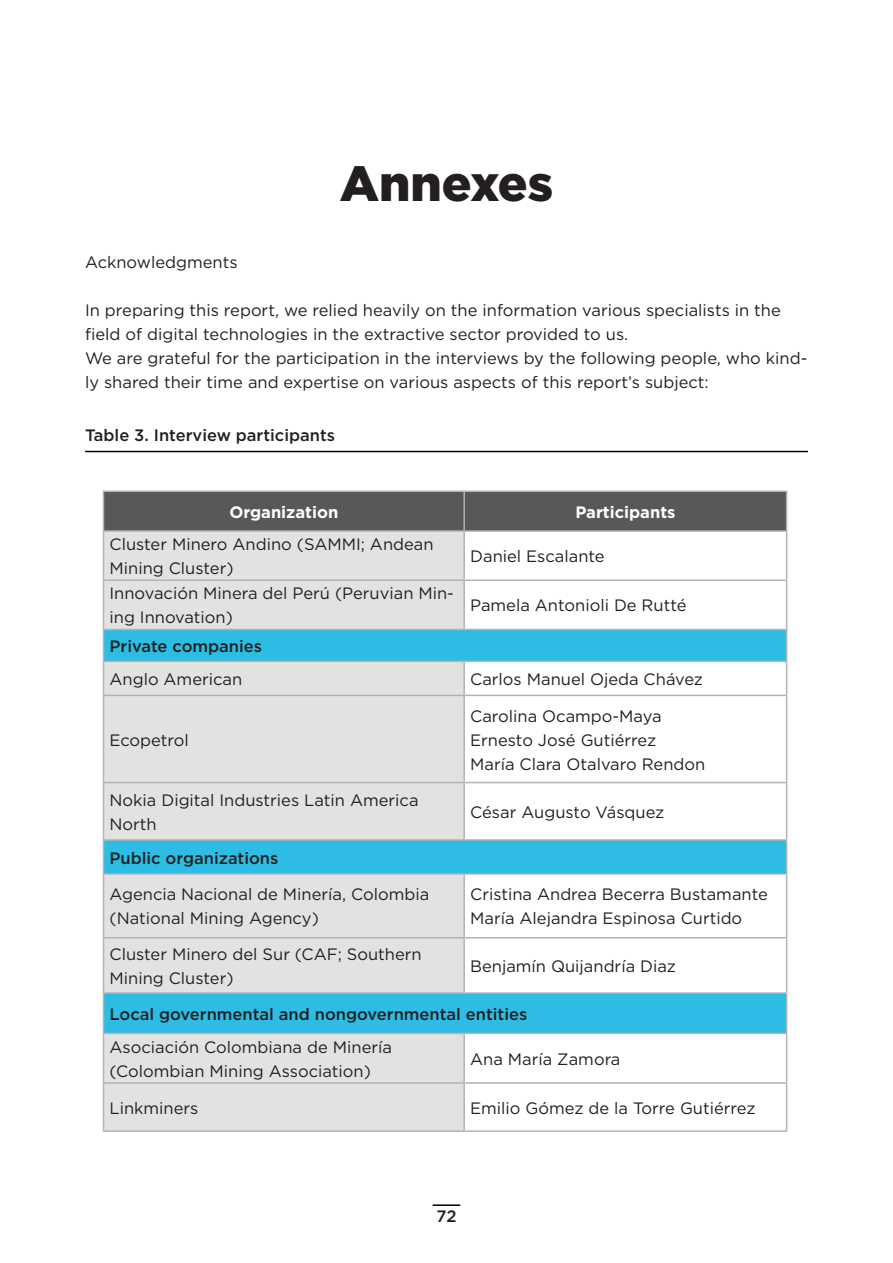
<style>
.page{position:relative;width:893px;height:1263px;background:#fff}
.page>*{position:absolute;margin:0;border:0;box-sizing:border-box;transform-origin:0 0}
.t1{font:900 49.5px "Gotham";color:#231f20}
.Body{font:16.5px/24px "Gotham";color:#231f20}
.Body-2{font:500 16.5px "Gotham";color:#231f20}
.graphic_titles{font:500 16.5px "Gotham";color:#231f20}
.Body-3{font:700 16.5px "Gotham";color:#fff}
</style>
<div class="page">
<hr style="left:433px;top:1204px;width:27px;height:2px;background:#000">
<hr style="left:85px;top:451px;width:723px;height:1px;background:#000">
<div style="left:104px;top:492px;width:682px;height:38px;background:#57585a"></div>
<div style="left:104px;top:532px;width:359px;height:598px;background:#e2e2e1"></div>
<svg style="left:104px;top:630px;width:682px;height:402px"></svg>
<hr style="left:103px;top:532px;width:1px;height:47px;background:#b3b3b3">
<hr style="left:463px;top:532px;width:2px;height:47px;background:#b3b3b3">
<hr style="left:786px;top:532px;width:1px;height:47px;background:#b3b3b3">
<hr style="left:103px;top:579px;width:361px;height:2px;background:#b3b3b3">
<hr style="left:103px;top:581px;width:1px;height:48px;background:#b3b3b3">
<hr style="left:464px;top:579px;width:323px;height:2px;background:#b3b3b3">
<hr style="left:463px;top:581px;width:2px;height:48px;background:#b3b3b3">
<hr style="left:786px;top:581px;width:1px;height:48px;background:#b3b3b3">
<hr style="left:103px;top:629px;width:361px;height:1px;background:#b3b3b3">
<hr style="left:103px;top:630px;width:1px;height:31px;background:#b3b3b3">
<hr style="left:464px;top:629px;width:323px;height:1px;background:#b3b3b3">
<hr style="left:786px;top:630px;width:1px;height:31px;background:#b3b3b3">
<hr style="left:103px;top:661px;width:361px;height:1px;background:#b3b3b3">
<hr style="left:103px;top:662px;width:1px;height:33px;background:#b3b3b3">
<hr style="left:464px;top:661px;width:323px;height:1px;background:#b3b3b3">
<hr style="left:463px;top:662px;width:2px;height:33px;background:#b3b3b3">
<hr style="left:786px;top:662px;width:1px;height:33px;background:#b3b3b3">
<hr style="left:103px;top:695px;width:361px;height:1px;background:#b3b3b3">
<hr style="left:103px;top:696px;width:1px;height:86px;background:#b3b3b3">
<hr style="left:464px;top:695px;width:323px;height:1px;background:#b3b3b3">
<hr style="left:463px;top:696px;width:2px;height:86px;background:#b3b3b3">
<hr style="left:786px;top:696px;width:1px;height:86px;background:#b3b3b3">
<hr style="left:103px;top:782px;width:361px;height:1px;background:#b3b3b3">
<hr style="left:103px;top:783px;width:1px;height:56px;background:#b3b3b3">
<hr style="left:464px;top:782px;width:323px;height:1px;background:#b3b3b3">
<hr style="left:463px;top:783px;width:2px;height:56px;background:#b3b3b3">
<hr style="left:786px;top:783px;width:1px;height:56px;background:#b3b3b3">
<hr style="left:103px;top:839px;width:361px;height:2px;background:#b3b3b3">
<hr style="left:103px;top:841px;width:1px;height:32px;background:#b3b3b3">
<hr style="left:464px;top:839px;width:323px;height:2px;background:#b3b3b3">
<hr style="left:786px;top:841px;width:1px;height:32px;background:#b3b3b3">
<hr style="left:103px;top:873px;width:361px;height:2px;background:#b3b3b3">
<hr style="left:103px;top:875px;width:1px;height:62px;background:#b3b3b3">
<hr style="left:464px;top:873px;width:323px;height:2px;background:#b3b3b3">
<hr style="left:463px;top:875px;width:2px;height:62px;background:#b3b3b3">
<hr style="left:786px;top:875px;width:1px;height:62px;background:#b3b3b3">
<hr style="left:103px;top:937px;width:361px;height:1px;background:#b3b3b3">
<hr style="left:103px;top:938px;width:1px;height:54px;background:#b3b3b3">
<hr style="left:464px;top:937px;width:323px;height:1px;background:#b3b3b3">
<hr style="left:463px;top:938px;width:2px;height:54px;background:#b3b3b3">
<hr style="left:786px;top:938px;width:1px;height:54px;background:#b3b3b3">
<hr style="left:103px;top:992px;width:361px;height:2px;background:#b3b3b3">
<hr style="left:103px;top:994px;width:1px;height:38px;background:#b3b3b3">
<hr style="left:464px;top:992px;width:323px;height:2px;background:#b3b3b3">
<hr style="left:786px;top:994px;width:1px;height:38px;background:#b3b3b3">
<hr style="left:103px;top:1032px;width:361px;height:2px;background:#b3b3b3">
<hr style="left:103px;top:1034px;width:1px;height:48px;background:#b3b3b3">
<hr style="left:464px;top:1032px;width:323px;height:2px;background:#b3b3b3">
<hr style="left:463px;top:1034px;width:2px;height:48px;background:#b3b3b3">
<hr style="left:786px;top:1034px;width:1px;height:48px;background:#b3b3b3">
<hr style="left:103px;top:1082px;width:361px;height:2px;background:#b3b3b3">
<hr style="left:103px;top:1084px;width:1px;height:46px;background:#b3b3b3">
<hr style="left:464px;top:1082px;width:323px;height:2px;background:#b3b3b3">
<hr style="left:463px;top:1084px;width:2px;height:46px;background:#b3b3b3">
<hr style="left:786px;top:1084px;width:1px;height:46px;background:#b3b3b3">
<hr style="left:103px;top:490px;width:361px;height:2px;background:#b3b3b3">
<hr style="left:103px;top:492px;width:1px;height:38px;background:#b3b3b3">
<hr style="left:464px;top:490px;width:323px;height:2px;background:#b3b3b3">
<hr style="left:463px;top:492px;width:2px;height:38px;background:#b3b3b3">
<hr style="left:786px;top:492px;width:1px;height:38px;background:#b3b3b3">
<hr style="left:103px;top:530px;width:361px;height:2px;background:#b3b3b3">
<hr style="left:464px;top:530px;width:323px;height:2px;background:#b3b3b3">
<hr style="left:103px;top:1130px;width:361px;height:2px;background:#b3b3b3">
<hr style="left:464px;top:1130px;width:323px;height:2px;background:#b3b3b3">
<p class="t1" style="left:340px;top:150px;width:215px">Annexes</p>
<p class="Body" style="left:85px;top:250px;width:154px">Acknowledgments</p>
<p class="Body" style="left:85px;top:298px;width:697px">In preparing this report, we relied heavily on the information various specialists in the field of digital technologies in the extractive sector provided to us.</p>
<p class="Body" style="left:85px;top:346px;width:724px">We are grateful for the participation in the interviews by the following people, who kind&shy;ly shared their time and expertise on various aspects of this report’s subject:</p>
<p class="graphic_titles" style="left:85px;top:424px;width:252px">Table 3. Interview participants</p>
<p class="Body-3" style="left:229px;top:501px;width:110px">Organization</p>
<p class="Body-3" style="left:575px;top:501px;width:102px">Participants</p>
<p class="Body" style="left:110px;top:532px;width:326px">Cluster Minero Andino (SAMMI; Andean<br>Mining Cluster)</p>
<p class="Body" style="left:470px;top:544px;width:136px">Daniel Escalante</p>
<p class="Body" style="left:110px;top:581px;width:346px">Innovación Minera del Perú (Peruvian Min&shy;ing Innovation)</p>
<p class="Body" style="left:470px;top:593px;width:218px">Pamela Antonioli De Rutté</p>
<p class="Body-2" style="left:110px;top:635px;width:154px">Private companies</p>
<p class="Body" style="left:110px;top:667px;width:134px">Anglo American</p>
<p class="Body" style="left:470px;top:667px;width:234px">Carlos Manuel Ojeda Chávez</p>
<p class="Body" style="left:110px;top:727px;width:81px">Ecopetrol</p>
<p class="Body" style="left:470px;top:703px;width:193px">Carolina Ocampo-Maya</p>
<p class="Body" style="left:470px;top:727px;width:188px">Ernesto José Gutiérrez</p>
<p class="Body" style="left:470px;top:751px;width:237px">María Clara Otalvaro Rendon</p>
<p class="Body" style="left:110px;top:788px;width:311px">Nokia Digital Industries Latin America<br>North</p>
<p class="Body" style="left:470px;top:800px;width:196px">César Augusto Vásquez</p>
<p class="Body-2" style="left:110px;top:847px;width:170px">Public organizations</p>
<p class="Body" style="left:110px;top:882px;width:321px">Agencia Nacional de Minería, Colombia (National Mining Agency)</p>
<p class="Body" style="left:470px;top:882px;width:299px">Cristina Andrea Becerra Bustamante</p>
<p class="Body" style="left:470px;top:906px;width:274px">María Alejandra Espinosa Curtido</p>
<p class="Body" style="left:110px;top:942px;width:314px">Cluster Minero del Sur (CAF; Southern<br>Mining Cluster)</p>
<p class="Body" style="left:470px;top:954px;width:207px">Benjamín Quijandría Diaz</p>
<p class="Body-2" style="left:110px;top:1003px;width:419px">Local governmental and nongovernmental entities</p>
<p class="Body" style="left:110px;top:1034px;width:284px">Asociación Colombiana de Minería</p>
<p class="Body" style="left:110px;top:1058px;width:263px">(Colombian Mining Association)</p>
<p class="Body" style="left:470px;top:1046px;width:152px">Ana María Zamora</p>
<p class="Body" style="left:110px;top:1095px;width:90px">Linkminers</p>
<p class="Body" style="left:470px;top:1095px;width:287px">Emilio Gómez de la Torre Gutiérrez</p>
<p class="Body-2" style="left:436px;top:1205px;width:21px">72</p>
</div>
